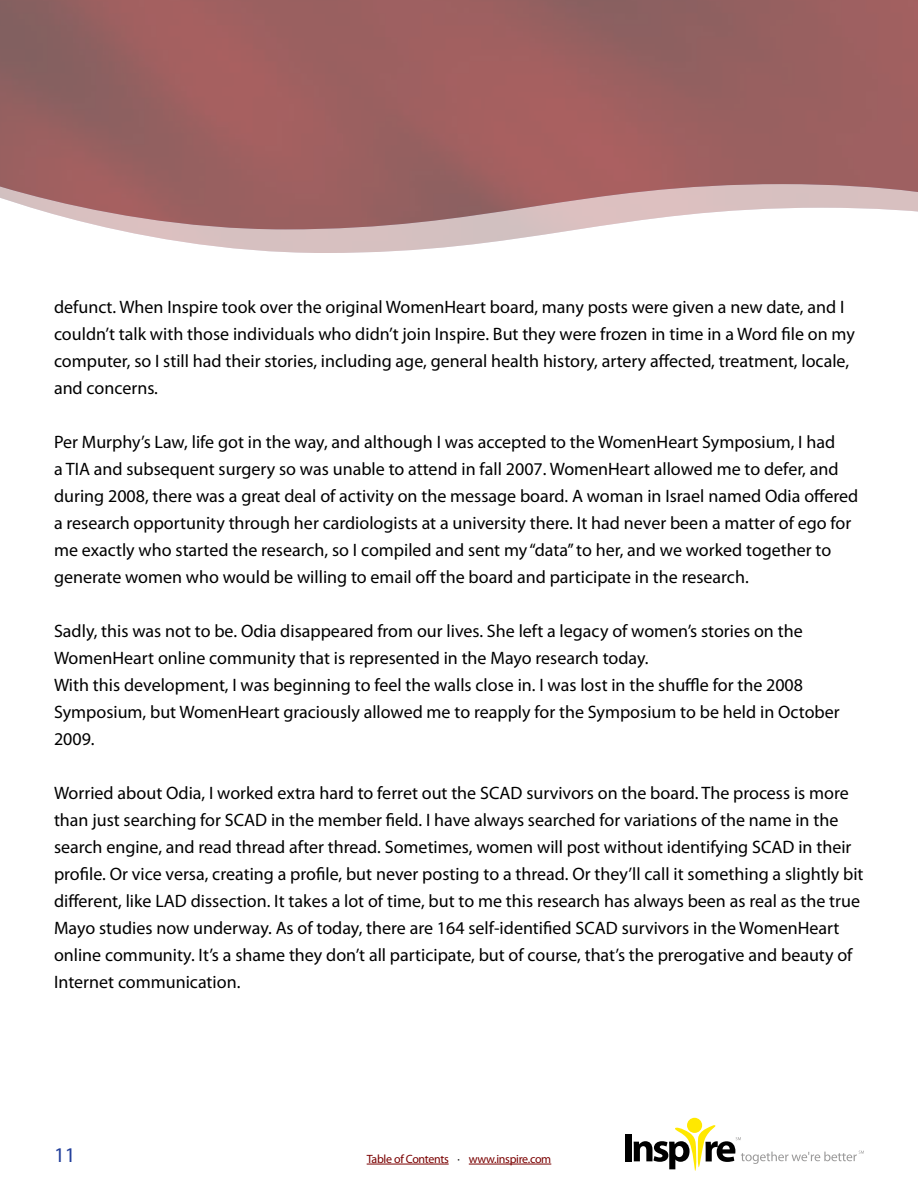
<style>
.page{position:relative;width:918px;height:1188px;background:#fff}
.page>*{position:absolute;margin:0;border:0;box-sizing:border-box;transform-origin:0 0}
.t1{font:21px "Myriad Pro";color:#223f9b}
.t2{font:18px/27px "Myriad Pro";color:#000}
.t3{font:12px "Myriad Pro";letter-spacing:-.025em;color:#7a0000}
.s1{color:#000}
</style>
<div class="page">
<img style="left:128px;top:232px;width:432px;height:21px">
<img style="left:0;top:0;width:918px;height:232px">
<div style="left:625px;top:1134px;width:6px;height:27px;background:#000"></div>
<div style="left:687px;top:1118px;width:15px;height:15px;background:#ffe800;border-radius:50%"></div>
<svg style="left:634px;top:1124px;width:230px;height:47px"></svg>
<hr style="left:367px;top:1164px;width:82px;height:1px;background:#7a0000">
<hr style="left:469px;top:1164px;width:82px;height:1px;background:#7a0000">
<p class="t2" style="left:54px;top:294px;width:802px">defunct. When Inspire took over the original WomenHeart board, many posts were given a new date, and I couldn’t talk with those individuals who didn’t join Inspire. But they were frozen in time in a Word file on my computer, so I still had their stories, including age, general health history, artery affected, treatment, locale, and concerns.</p>
<p class="t2" style="left:54px;top:429px;width:806px">Per Murphy’s Law, life got in the way, and although I was accepted to the WomenHeart Symposium, I had<br>a TIA and subsequent surgery so was unable to attend in fall 2007. WomenHeart allowed me to defer, and during 2008, there was a great deal of activity on the message board. A woman in Israel named Odia offered a research opportunity through her cardiologists at a university there. It had never been a matter of ego for me exactly who started the research, so I compiled and sent my “data” to her, and we worked together to generate women who would be willing to email off the board and participate in the research.</p>
<p class="t2" style="left:54px;top:618px;width:787px">Sadly, this was not to be. Odia disappeared from our lives. She left a legacy of women’s stories on the WomenHeart online community that is represented in the Mayo research today.<br>With this development, I was beginning to feel the walls close in. I was lost in the shuffle for the 2008<br>Symposium, but WomenHeart graciously allowed me to reapply for the Symposium to be held in October 2009.</p>
<p class="t2" style="left:54px;top:780px;width:811px">Worried about Odia, I worked extra hard to ferret out the SCAD survivors on the board. The process is more than just searching for SCAD in the member field. I have always searched for variations of the name in the search engine, and read thread after thread. Sometimes, women will post without identifying SCAD in their profile. Or vice versa, creating a profile, but never posting to a thread. Or they’ll call it something a slightly bit different, like LAD dissection. It takes a lot of time, but to me this research has always been as real as the true Mayo studies now underway. As of today, there are 164 self-identified SCAD survivors in the WomenHeart online community. It’s a shame they don’t all participate, but of course, that’s the prerogative and beauty of Internet communication.</p>
<p class="t1" style="left:54px;top:1142px;width:23px">11</p>
<p class="t3" style="left:367px;top:1151px;width:186px">Table of Contents <span class="s1">·</span> www.inspire.com</p>
</div>
